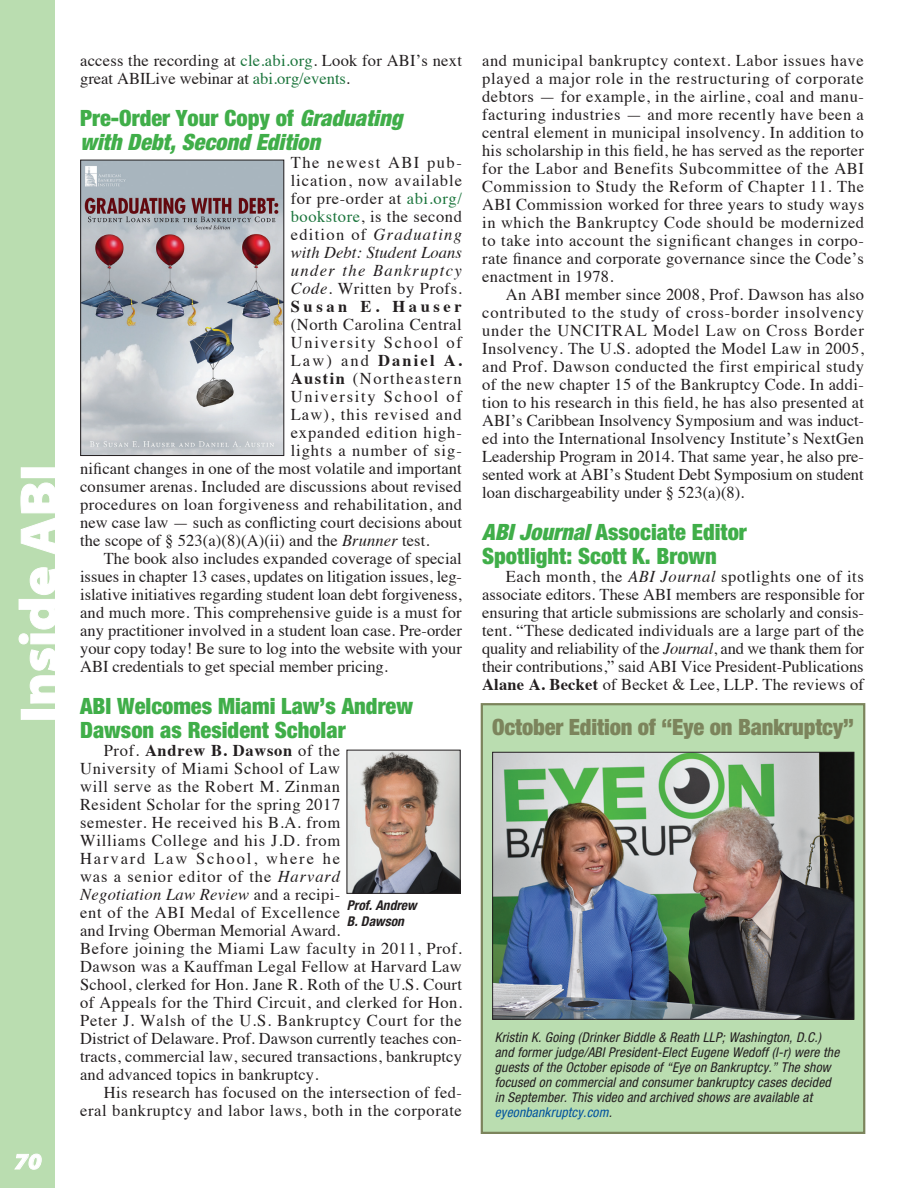
<style>
.page{position:relative;width:918px;height:1188px;background:#fff}
.page>*{position:absolute;margin:0;border:0;box-sizing:border-box;transform-origin:0 0}
.t1{font:900 semi-expanded 52.5px "Myriad Pro";color:#fff}
.Subhead_1{font:900 condensed 22.5px/24px "Helvetica Neue";color:#40ae49}
.Subhead_1-2{font:italic 900 condensed 22.5px/24px "Helvetica Neue";color:#40ae49}
.Subhead_1-3{font:900 condensed 22.5px "Helvetica Neue";letter-spacing:-.005em;color:#7c845c}
.t2{font:italic 900 semi-expanded 22.5px "Myriad Pro";color:#fff}
.Body_text{font:16.5px/18px "Times";letter-spacing:.02em;color:#231f20;text-align:justify}
.Body_text-2{font:16.5px/18px "Times";letter-spacing:.04em;color:#231f20;text-align:right}
.Body_text-3{font:16.5px "Times";letter-spacing:.055em;color:#231f20}
.Body_text-4{font:italic 16.5px "Times";letter-spacing:.075em;color:#231f20}
.Body_text-5{font:16.5px "Times";letter-spacing:.105em;color:#231f20}
.Body_text-6{font:16.5px "Times";letter-spacing:.09em;color:#231f20}
.Body_text-7{font:700 16.5px "Times";letter-spacing:.22em;color:#231f20}
.Body_text-8{font:italic 16.5px "Times";letter-spacing:.01em;color:#231f20}
.Body_text-9{font:16.5px "Times";letter-spacing:.065em;color:#231f20}
.Photo_Caption_New_Me{font:italic condensed 13.5px/15px "Helvetica Neue";letter-spacing:.015em;color:#231f20}
.Author_Caption_1{font:italic 700 condensed 13.5px "Helvetica Neue";color:#231f20}
.s1{color:#1b753c}
.s2{font-style:normal}
.s3{font-style:italic}
.s4{font-weight:400}
.s5{font-weight:700}
.s6{color:#01539e}
</style>
<div class="page">
<div style="left:0;top:0;width:55px;height:1188px;background:#baddb0"></div>
<div style="left:21px;top:709px;width:36px;height:10px;border:1px solid #fff"></div>
<svg style="left:18px;top:567px;width:37px;height:137px"></svg>
<svg style="left:20px;top:482px;width:35px;height:73px"></svg>
<div style="left:21px;top:468px;width:36px;height:10px;border:1px solid #fff"></div>
<svg style="left:14px;top:1153px;width:28px;height:17px"></svg>
<img style="left:82px;top:162px;width:200px;height:292px">
<div style="left:80px;top:160px;width:204px;height:296px;border:1px solid #231f20"></div>
<img style="left:349px;top:752px;width:110px;height:140px">
<div style="left:347px;top:750px;width:114px;height:144px;border:1px solid #231f20"></div>
<div style="left:481px;top:703px;width:384px;height:431px;background:#baddb0;border:2px solid #7c845c"></div>
<img style="left:494px;top:754px;width:358px;height:264px">
<div style="left:492px;top:752px;width:362px;height:268px;border:1px solid #231f20"></div>
<p class="t1" style="left:9px;top:723px;width:260px;rotate:-90deg">Inside ABI</p>
<p class="t2" style="left:15px;top:1149px;width:29px">70</p>
<p class="Body_text" style="left:80px;top:50px;width:383px">access the recording at <span class="s1">cle.abi.org</span>. Look for ABI’s next great ABILive webinar at <span class="s1">abi.org/events</span>.</p>
<p class="Subhead_1-2" style="left:80px;top:106px;width:324px"><span class="s2">Pre-Order Your Copy of</span> Graduating with Debt, Second Edition</p>
<p class="Body_text-6" style="left:291px;top:147px;width:173px">The newest ABI pub-</p>
<p class="Body_text-3" style="left:291px;top:165px;width:173px">lication, now available</p>
<p class="Body_text-2" style="left:291px;top:188px;width:173px">for pre-order at <span class="s1">abi.org/</span></p>
<p class="Body_text" style="left:291px;top:206px;width:173px"><span class="s1">bookstore</span>, is the second</p>
<p class="Body_text-4" style="left:291px;top:220px;width:173px"><span class="s2">edition of</span> Graduating</p>
<p class="Body_text-8" style="left:291px;top:238px;width:173px">with Debt: Student Loans</p>
<p class="Body_text-4" style="left:291px;top:256px;width:173px">under the Bankruptcy</p>
<p class="Body_text" style="left:291px;top:278px;width:173px"><span class="s3">Code</span>. Written by Profs.</p>
<p class="Body_text-7" style="left:291px;top:291px;width:173px">Susan E. Hauser</p>
<p class="Body_text" style="left:291px;top:314px;width:173px">(North Carolina Central</p>
<p class="Body_text-5" style="left:291px;top:327px;width:173px">University School of</p>
<p class="Body_text-7" style="left:291px;top:345px;width:173px"><span class="s4">Law) and</span> Daniel A.</p>
<p class="Body_text-6" style="left:291px;top:363px;width:173px"><span class="s5">Austin</span> (Northeastern</p>
<p class="Body_text-5" style="left:291px;top:381px;width:173px">University School of</p>
<p class="Body_text-9" style="left:291px;top:399px;width:173px">Law), this revised and</p>
<p class="Body_text-3" style="left:291px;top:417px;width:173px">expanded edition high-</p>
<p class="Body_text-3" style="left:291px;top:435px;width:173px">lights a number of sig-</p>
<p class="Body_text" style="left:80px;top:458px;width:383px">nificant changes in one of the most volatile and important</p>
<p class="Body_text" style="left:80px;top:476px;width:383px">consumer arenas. Included are discussions about revised</p>
<p class="Body_text" style="left:80px;top:494px;width:383px">procedures on loan forgiveness and rehabilitation, and</p>
<p class="Body_text" style="left:80px;top:512px;width:383px">new case law — such as conflicting court decisions about</p>
<p class="Body_text" style="left:80px;top:530px;width:351px">the scope of § 523(a)(8)(A)(ii) and the <span class="s3">Brunner</span> test.</p>
<p class="Body_text" style="left:80px;top:548px;width:383px;text-indent:24px">The book also includes expanded coverage of special issues in chapter 13 cases, updates on litigation issues, leg&shy;islative initiatives regarding student loan debt forgiveness, and much more. This comprehensive guide is a must for any practitioner involved in a student loan case. Pre-order your copy today! Be sure to log into the website with your ABI credentials to get special member pricing.</p>
<p class="Subhead_1" style="left:80px;top:694px;width:334px">ABI Welcomes Miami Law’s Andrew<br>Dawson as Resident Scholar</p>
<p class="Body_text" style="left:80px;top:740px;width:384px;text-align:left;text-indent:24px">Prof. <span class="s5">Andrew B. Dawson</span> of the<br>University of Miami School of Law<br>will serve as the Robert M. Zinman<br>Resident Scholar for the spring 2017<br>semester. He received his B.A. from<br>Williams College and his J.D. from<br>Harvard Law School, where he<br>was a senior editor of the <span class="s3">Harvard<br>Negotiation Law Review</span> and a recipi-<br>ent of the ABI Medal of Excellence<br>and Irving Oberman Memorial Award.<br>Before joining the Miami Law faculty in 2011, Prof.<br>Dawson was a Kauffman Legal Fellow at Harvard Law School, clerked for Hon. Jane R. Roth of the U.S. Court of Appeals for the Third Circuit, and clerked for Hon.<br>Peter J. Walsh of the U.S. Bankruptcy Court for the District of Delaware. Prof. Dawson currently teaches con&shy;tracts, commercial law, secured transactions, bankruptcy and advanced topics in bankruptcy.</p>
<p class="Body_text-2" style="left:80px;top:1082px;width:383px">His research has focused on the intersection of fed&shy;eral bankruptcy and labor laws, both in the corporate</p>
<p class="Author_Caption_1" style="left:347px;top:897px;width:71px">Prof. Andrew</p>
<p class="Author_Caption_1" style="left:347px;top:913px;width:58px">B. Dawson</p>
<p class="Body_text" style="left:482px;top:50px;width:384px">and municipal bankruptcy context. Labor issues have played a major role in the restructuring of corporate debtors — for example, in the airline, coal and manu&shy;facturing industries — and more recently have been a central element in municipal insolvency. In addition to his scholarship in this field, he has served as the reporter for the Labor and Benefits Subcommittee of the ABI Commission to Study the Reform of Chapter 11. The ABI Commission worked for three years to study ways in which the Bankruptcy Code should be modernized to take into account the significant changes in corpo&shy;rate finance and corporate governance since the Code’s enactment in 1978.</p>
<p class="Body_text" style="left:482px;top:284px;width:383px;text-indent:24px">An ABI member since 2008, Prof. Dawson has also contributed to the study of cross-border insolvency under the UNCITRAL Model Law on Cross Border Insolvency. The U.S. adopted the Model Law in 2005, and Prof. Dawson conducted the first empirical study of the new chapter 15 of the Bankruptcy Code. In addi&shy;tion to his research in this field, he has also presented at ABI’s Caribbean Insolvency Symposium and was induct&shy;ed into the International Insolvency Institute’s NextGen Leadership Program in 2014. That same year, he also pre&shy;sented work at ABI’s Student Debt Symposium on student loan dischargeability under § 523(a)(8).</p>
<p class="Subhead_1" style="left:482px;top:520px;width:266px"><span class="s3">ABI Journal</span> Associate Editor<br>Spotlight: Scott K. Brown</p>
<p class="Body_text" style="left:482px;top:566px;width:383px;text-indent:24px">Each month, the <span class="s3">ABI Journal</span> spotlights one of its associate editors. These ABI members are responsible for ensuring that article submissions are scholarly and consis&shy;tent. “These dedicated individuals are a large part of the quality and reliability of the <span class="s3">Journal</span>, and we thank them for their contributions,” said ABI Vice President-Publications <span class="s5">Alane A. Becket</span> of Becket &amp; Lee, LLP. The reviews of</p>
<p class="Subhead_1-3" style="left:492px;top:713px;width:363px">October Edition of “Eye on Bankruptcy”</p>
<p class="Photo_Caption_New_Me" style="left:495px;top:1029px;width:346px">Kristin K. Going (Drinker Biddle &amp; Reath LLP; Washington, D.C.) and former judge/ABI President-Elect Eugene Wedoff (l-r) were the guests of the October episode of “Eye on Bankruptcy.” The show focused on commercial and consumer bankruptcy cases decided in September. This video and archived shows are available at <span class="s6">eyeonbankruptcy.com</span>.</p>
</div>
